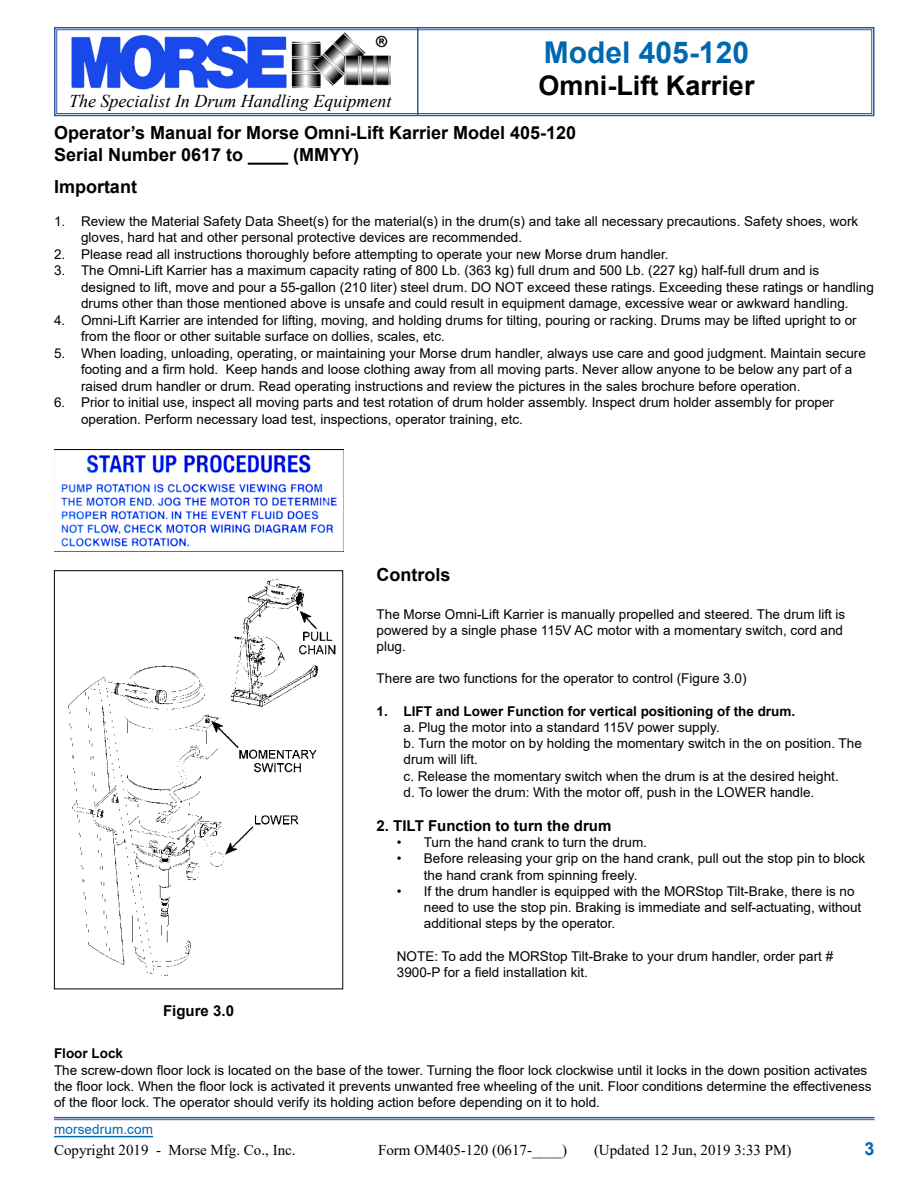
<style>
.page{position:relative;width:918px;height:1188px;background:#fff}
.page>*{position:absolute;margin:0;border:0;box-sizing:border-box;transform-origin:0 0}
.t1{font:700 30px "Arial";color:#0067b1}
.t2{font:700 27px "Arial";color:#000}
.t3{font:700 18px/21.6px "Arial";color:#000}
.t4{font:italic 18px "Times New Roman";color:#000}
.t5{font:700 18px "Arial";color:#0067b1}
.t6{font:15px "Times New Roman";color:#000}
.t7{font:700 15px "Arial";color:#000}
.t8{font:13.5px/16.2px "Arial";color:#000}
.t9{font:700 13.5px "Arial";color:#000}
.t10{font:13.5px "Arial";letter-spacing:.01em;color:#0067b1}
</style>
<div class="page">
<svg style="left:54px;top:27px;width:821px;height:90px"></svg>
<div style="left:56px;top:29px;width:816px;height:85px;border:1px solid #2f5a9f"></div>
<hr style="left:417px;top:28px;width:1px;height:88px;background:#2f5a9f">
<hr style="left:54px;top:1136px;width:99px;height:1px;background:#0067b1">
<hr style="left:54px;top:1117px;width:820px;height:1px;background:#2f5a9f">
<hr style="left:54px;top:1119px;width:820px;height:1px;background:#2f5a9f">
<img style="left:54px;top:450px;width:289px;height:102px">
<img style="left:68px;top:579px;width:268px;height:397px">
<div style="left:54px;top:570px;width:289px;height:419px;border:1px solid #000"></div>
<h1 class="t1" style="left:544px;top:31px;width:207px">Model 405-120</h1>
<h2 class="t2" style="left:538px;top:67px;width:218px">Omni-Lift Karrier</h2>
<h3 class="t3" style="left:54px;top:122px;width:524px">Operator’s Manual for Morse Omni-Lift Karrier Model 405-120<br>Serial Number 0617 to ____ (MMYY)</h3>
<h3 class="t4" style="left:69px;top:89px;width:324px">The Specialist In Drum Handling Equipment</h3>
<h3 class="t3" style="left:54px;top:176px;width:84px">Important</h3>
<p class="t8" style="left:81px;top:213px;width:779px;text-indent:-27px">1. Review the Material Safety Data Sheet(s) for the material(s) in the drum(s) and take all necessary precautions. Safety shoes, work gloves, hard hat and other personal protective devices are recommended.</p>
<p class="t8" style="left:54px;top:246px;width:616px">2. Please read all instructions thoroughly before attempting to operate your new Morse drum handler.</p>
<p class="t8" style="left:81px;top:262px;width:794px;text-indent:-27px">3. The Omni-Lift Karrier has a maximum capacity rating of 800 Lb. (363 kg) full drum and 500 Lb. (227 kg) half-full drum and is designed to lift, move and pour a 55-gallon (210 liter) steel drum. DO NOT exceed these ratings. Exceeding these ratings or handling drums other than those mentioned above is unsafe and could result in equipment damage, excessive wear or awkward handling.</p>
<p class="t8" style="left:81px;top:312px;width:777px;text-indent:-27px">4. Omni-Lift Karrier are intended for lifting, moving, and holding drums for tilting, pouring or racking. Drums may be lifted upright to or from the floor or other suitable surface on dollies, scales, etc.</p>
<p class="t8" style="left:81px;top:345px;width:786px;text-indent:-27px">5. When loading, unloading, operating, or maintaining your Morse drum handler, always use care and good judgment. Maintain secure footing and a firm hold. Keep hands and loose clothing away from all moving parts. Never allow anyone to be below any part of a raised drum handler or drum. Read operating instructions and review the pictures in the sales brochure before operation.</p>
<p class="t8" style="left:81px;top:394px;width:755px;text-indent:-27px">6. Prior to initial use, inspect all moving parts and test rotation of drum holder assembly. Inspect drum holder assembly for proper operation. Perform necessary load test, inspections, operator training, etc.</p>
<p class="t7" style="left:163px;top:1000px;width:72px">Figure 3.0</p>
<h3 class="t3" style="left:377px;top:564px;width:75px">Controls</h3>
<p class="t8" style="left:377px;top:606px;width:470px">The Morse Omni-Lift Karrier is manually propelled and steered. The drum lift is powered by a single phase 115V AC motor with a momentary switch, cord and plug.</p>
<p class="t8" style="left:377px;top:671px;width:371px">There are two functions for the operator to control (Figure 3.0)</p>
<p class="t9" style="left:377px;top:702px;width:420px">1. LIFT and Lower Function for vertical positioning of the drum.</p>
<p class="t8" style="left:404px;top:719px;width:460px">a. Plug the motor into a standard 115V power supply.<br>b. Turn the motor on by holding the momentary switch in the on position. The drum will lift.<br>c. Release the momentary switch when the drum is at the desired height.<br>d. To lower the drum: With the motor off, push in the LOWER handle.</p>
<p class="t7" style="left:377px;top:815px;width:236px">2. TILT Function to turn the drum</p>
<p class="t8" style="left:397px;top:834px;width:252px">• Turn the hand crank to turn the drum.</p>
<p class="t8" style="left:424px;top:851px;width:443px;text-indent:-27px">• Before releasing your grip on the hand crank, pull out the stop pin to block the hand crank from spinning freely.</p>
<p class="t8" style="left:424px;top:883px;width:439px;text-indent:-27px">• If the drum handler is equipped with the MORStop Tilt-Brake, there is no need to use the stop pin. Braking is immediate and self-actuating, without additional steps by the operator.</p>
<p class="t8" style="left:397px;top:948px;width:438px">NOTE: To add the MORStop Tilt-Brake to your drum handler, order part #<br>3900-P for a field installation kit.</p>
<p class="t9" style="left:54px;top:1044px;width:71px">Floor Lock</p>
<p class="t8" style="left:54px;top:1062px;width:819px">The screw-down floor lock is located on the base of the tower. Turning the floor lock clockwise until it locks in the down position activates the floor lock. When the floor lock is activated it prevents unwanted free wheeling of the unit. Floor conditions determine the effectiveness of the floor lock. The operator should verify its holding action before depending on it to hold.</p>
<p class="t10" style="left:54px;top:1120px;width:100px">morsedrum.com</p>
<p class="t6" style="left:54px;top:1140px;width:243px">Copyright 2019 - Morse Mfg. Co., Inc.</p>
<p class="t6" style="left:378px;top:1140px;width:191px">Form OM405-120 (0617-____)</p>
<p class="t6" style="left:594px;top:1140px;width:199px">(Updated 12 Jun, 2019 3:33 PM)</p>
<h3 class="t5" style="left:864px;top:1136px;width:12px">3</h3>
</div>
